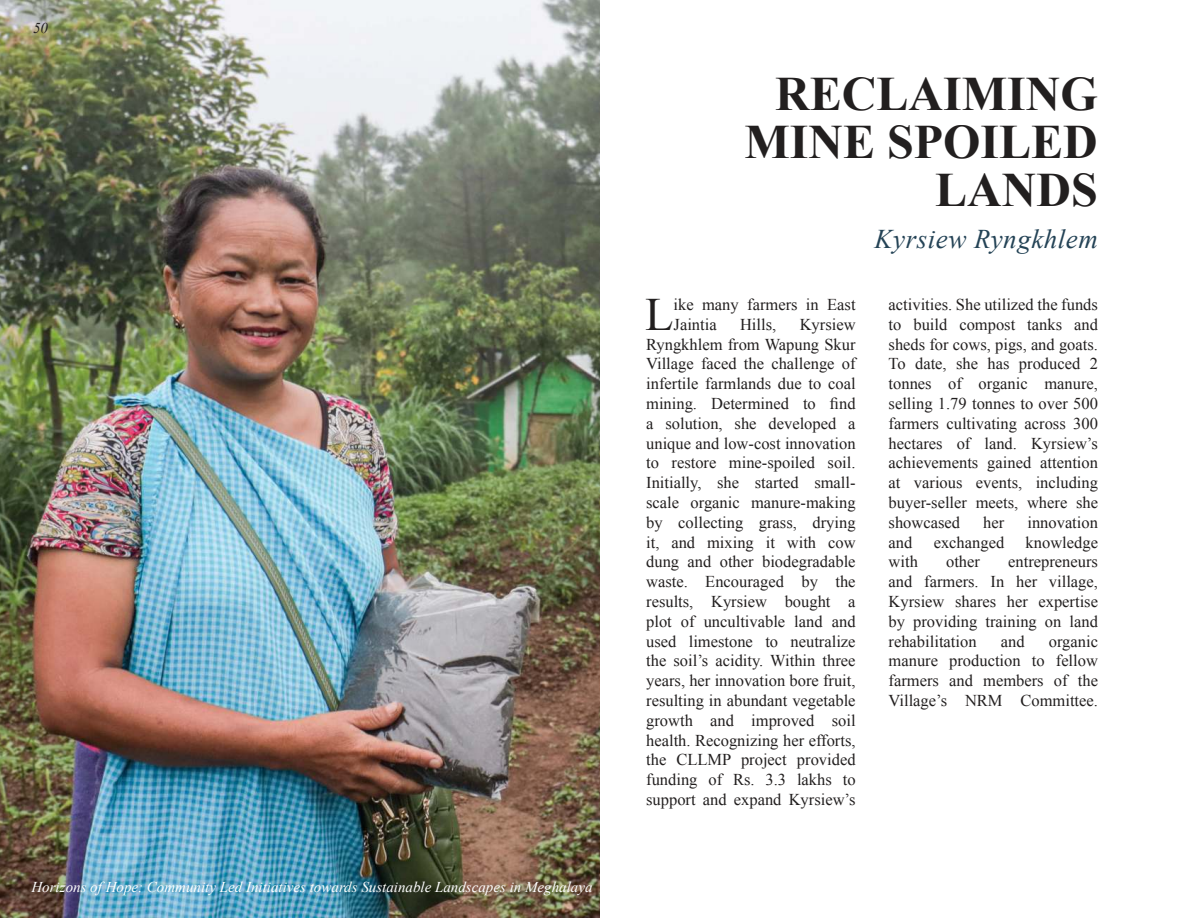
<style>
.page{position:relative;width:1188px;height:918px;background:#fff}
.page>*{position:absolute;margin:0;border:0;box-sizing:border-box;transform-origin:0 0}
.t1{font:700 48px/48px "Times New Roman";color:#221f1f;text-align:right}
.t2{font:46.35px "Times New Roman";color:#221f1f}
.t3{font:italic 27px "Times New Roman";letter-spacing:.02em;color:#244356}
.t4{font:16.5px/19.8px "Times New Roman";color:#221f1f;text-align:justify}
.t5{font:italic 15px "Times New Roman";color:#fff}
.t6{font:italic 15px "Times New Roman";color:#221f1f}
</style>
<div class="page">
<img style="left:0;top:0;width:599px;height:918px">
<p class="t6" style="left:33px;top:23px;width:16px">50</p>
<p class="t5" style="left:32px;top:882px;width:563px">Horizons of Hope: Community Led Initiatives towards Sustainable Landscapes in Meghalaya</p>
<h1 class="t1" style="left:745px;top:75px;width:355px">RECLAIMING<br>MINE SPOILED<br>LANDS</h1>
<h3 class="t3" style="left:875px;top:230px;width:225px">Kyrsiew Ryngkhlem</h3>
<h2 class="t2" style="left:645px;top:283px;width:30px">L</h2>
<p class="t4" style="left:674px;top:296px;width:183px">ike many farmers in East<br>Jaintia</p>
<p class="t4" style="left:646px;top:314px;width:211px;text-indent:154px">Kyrsiew Ryngkhlem from Wapung Skur Village faced the challenge of infertile farmlands due to coal mining. Determined to find a solution, she developed a unique and low-cost innovation to restore mine-spoiled soil.<br>Initially, she started small&shy;scale organic manure-making by collecting grass, drying it, and mixing it with cow dung and other biodegradable waste. Encouraged by the results, Kyrsiew bought a plot of uncultivable land and used limestone to neutralize the soil’s acidity. Within three years, her innovation bore fruit, resulting in abundant vegetable growth and improved soil health. Recognizing her efforts, the CLLMP project provided funding of Rs. 3.3 lakhs to support and expand Kyrsiew’s</p>
<p class="t4" style="left:740px;top:314px;width:38px">Hills,</p>
<p class="t4" style="left:889px;top:294px;width:211px">activities. She utilized the funds to build compost tanks and sheds for cows, pigs, and goats.<br>To date, she has produced 2 tonnes of organic manure, selling 1.79 tonnes to over 500 farmers cultivating across 300 hectares of land. Kyrsiew’s achievements gained attention at various events, including buyer-seller meets, where she showcased</p>
<p class="t4" style="left:983px;top:512px;width:23px">her</p>
<p class="t4" style="left:1027px;top:512px;width:72px">innovation</p>
<p class="t4" style="left:889px;top:532px;width:25px">and</p>
<p class="t4" style="left:934px;top:532px;width:72px">exchanged</p>
<p class="t4" style="left:1026px;top:532px;width:74px">knowledge</p>
<p class="t4" style="left:889px;top:552px;width:31px">with</p>
<p class="t4" style="left:946px;top:552px;width:35px">other</p>
<p class="t4" style="left:889px;top:552px;width:211px;text-indent:120px">entrepreneurs and farmers. In her village, Kyrsiew shares her expertise by providing training on land rehabilitation</p>
<p class="t4" style="left:889px;top:633px;width:211px;text-indent:160px">organic manure production to fellow farmers and members of the Village’s NRM Committee.</p>
<p class="t4" style="left:1001px;top:633px;width:25px">and</p>
</div>
